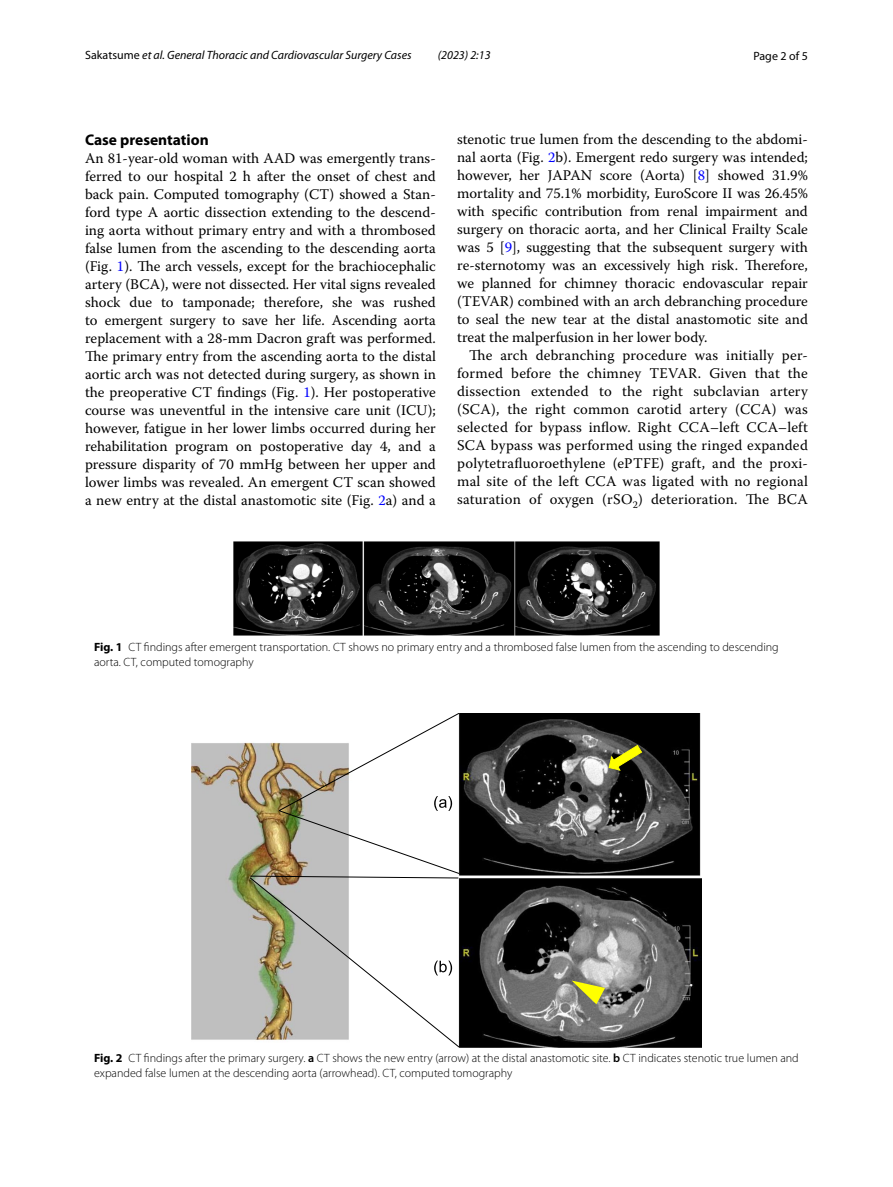
<style>
.page{position:relative;width:893px;height:1187px;background:#fff}
.page>*{position:absolute;margin:0;border:0;box-sizing:border-box;transform-origin:0 0}
.t1{font:700 15.45px "Myriad Pro";color:#000}
.t2{font:14.7px/18px "Warnock Pro";color:#000;text-align:justify}
.t3{font:300 12px/15px "Myriad Pro";color:#000}
.t4{font:italic 12px "Myriad Pro";color:#000}
.t5{font:12px "Myriad Pro";color:#000}
.s1{font-style:normal}
.s2{color:#00f}
.s3{font-weight:700}
.s4{font-weight:600}
</style>
<div class="page">
<img style="left:234px;top:541px;width:425px;height:94px">
<img style="left:191px;top:713px;width:511px;height:334px">
<svg style="left:608px;top:744px;width:34px;height:27px"></svg>
<svg style="left:249px;top:713px;width:211px;height:334px"></svg>
<svg style="left:572px;top:980px;width:33px;height:24px"></svg>
<svg style="left:434px;top:796px;width:18px;height:15px"></svg>
<svg style="left:434px;top:960px;width:18px;height:15px"></svg>
<p class="t4" style="left:85px;top:48px;width:328px"><span class="s1">Sakatsume</span> et al. General Thoracic and Cardiovascular Surgery Cases</p>
<p class="t4" style="left:438px;top:48px;width:54px">(2023) 2:13</p>
<p class="t5" style="left:753px;top:48px;width:56px">Page 2 of 5</p>
<p class="t1" style="left:85px;top:129px;width:125px">Case presentation</p>
<p class="t2" style="left:85px;top:148px;width:352px">An 81-year-old woman with AAD was emergently trans&shy;ferred to our hospital 2 h after the onset of chest and back pain. Computed tomography (CT) showed a Stan&shy;ford type A aortic dissection extending to the descend&shy;ing aorta without primary entry and with a thrombosed false lumen from the ascending to the descending aorta (Fig. <span class="s2">1</span>). The arch vessels, except for the brachiocephalic artery (BCA), were not dissected. Her vital signs revealed shock due to tamponade; therefore, she was rushed to emergent surgery to save her life. Ascending aorta replacement with a 28-mm Dacron graft was performed.<br>The primary entry from the ascending aorta to the distal aortic arch was not detected during surgery, as shown in the preoperative CT findings (Fig. <span class="s2">1</span>). Her postoperative course was uneventful in the intensive care unit (ICU); however, fatigue in her lower limbs occurred during her rehabilitation program on postoperative day 4, and a pressure disparity of 70 mmHg between her upper and lower limbs was revealed. An emergent CT scan showed a new entry at the distal anastomotic site (Fig. <span class="s2">2</span>a) and a</p>
<p class="t2" style="left:457px;top:129px;width:352px">stenotic true lumen from the descending to the abdomi&shy;nal aorta (Fig. <span class="s2">2</span>b). Emergent redo surgery was intended; however, her JAPAN score (Aorta) [<span class="s2">8</span>] showed 31.9% mortality and 75.1% morbidity, EuroScore II was 26.45% with specific contribution from renal impairment and surgery on thoracic aorta, and her Clinical Frailty Scale was 5 [<span class="s2">9</span>], suggesting that the subsequent surgery with re-sternotomy was an excessively high risk. Therefore, we planned for chimney thoracic endovascular repair (TEVAR) combined with an arch debranching procedure to seal the new tear at the distal anastomotic site and treat the malperfusion in her lower body.</p>
<p class="t2" style="left:457px;top:346px;width:352px;text-indent:12px">The arch debranching procedure was initially per&shy;formed before the chimney TEVAR. Given that the dissection extended to the right subclavian artery (SCA), the right common carotid artery (CCA) was selected for bypass inflow. Right CCA–left CCA–left SCA bypass was performed using the ringed expanded polytetrafluoroethylene (ePTFE) graft, and the proxi&shy;mal site of the left CCA was ligated with no regional saturation of oxygen (rSO<sub>2</sub>) deterioration. The BCA</p>
<p class="t3" style="left:94px;top:639px;width:686px"><span class="s3">Fig. 1</span> CT findings after emergent transportation. CT shows no primary entry and a thrombosed false lumen from the ascending to descending aorta. CT, computed tomography</p>
<p class="t3" style="left:94px;top:1051px;width:706px"><span class="s3">Fig. 2</span> CT findings after the primary surgery. <span class="s4">a</span> CT shows the new entry (arrow) at the distal anastomotic site. <span class="s4">b</span> CT indicates stenotic true lumen and expanded false lumen at the descending aorta (arrowhead). CT, computed tomography</p>
</div>
